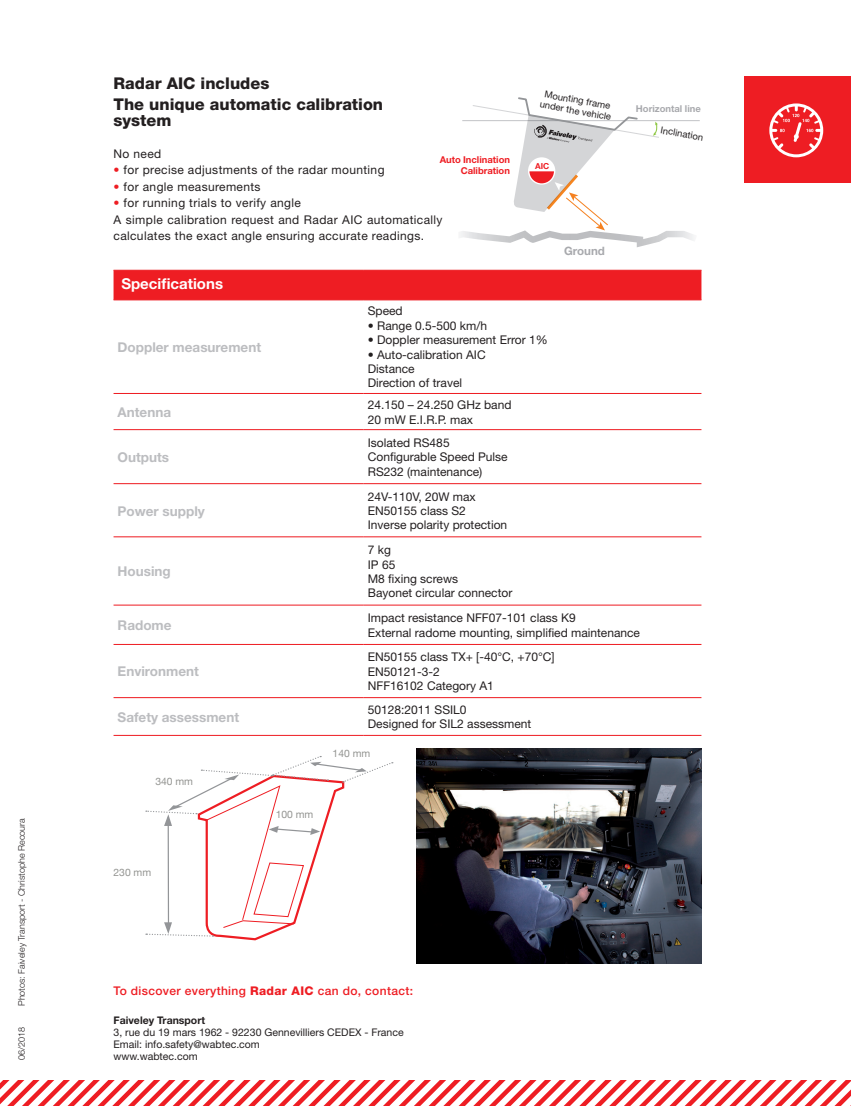
<style>
.page{position:relative;width:851px;height:1106px;background:#fff}
.page>*{position:absolute;margin:0;border:0;box-sizing:border-box;transform-origin:0 0}
.t1{font:800 16.2px/20.7px "Helvetica Neue";color:#231f20}
.t2{font:700 15px "Helvetica Neue";color:#fff}
.t3{font:700 13.5px "Helvetica Neue";color:#bcbdc0}
.t4{font:12px/14.4px "Helvetica Neue";color:#231f20}
.t5{font:12px/16.5px "Helvetica Neue";letter-spacing:.03em;color:#231f20}
.t6{font:500 12px "Helvetica Neue";letter-spacing:.03em;color:#ee1d23}
.t7{font:700 11.55px "Helvetica Neue";color:#a8a9ad}
.t8{font:10.5px/12px "Helvetica Neue";color:#231f20}
.t9{font:700 10.5px "Helvetica Neue";color:#231f20}
.t10{font:10.35px "Helvetica Neue";color:#939491}
.t11{font:9.45px/10.8px "Helvetica Neue";color:#231f20}
.t12{font:700 9.45px/10.8px "Helvetica Neue";color:#ee1d23;text-align:right}
.t13{font:700 9.45px "Helvetica Neue";color:#a8a9ad}
.t14{font:300 9px "Helvetica Neue";color:#231f20}
.t15{font:700 8.25px "Helvetica Neue";color:#ee1d23}
.s1{color:#ee1d23}
.s2{font-weight:800}
</style>
<div class="page">
<svg style="left:0;top:1080px;width:850px;height:26px"></svg>
<div style="left:113px;top:271px;width:588px;height:28px;background:#ee1d23"></div>
<hr style="left:113px;top:270px;width:251px;height:1px;background:#ee1d23">
<hr style="left:364px;top:270px;width:337px;height:1px;background:#ee1d23">
<hr style="left:113px;top:299px;width:251px;height:1px;background:#ee1d23">
<hr style="left:364px;top:299px;width:337px;height:1px;background:#ee1d23">
<hr style="left:113px;top:393px;width:251px;height:1px;background:#ee1d23">
<hr style="left:364px;top:393px;width:337px;height:1px;background:#ee1d23">
<hr style="left:113px;top:429px;width:251px;height:1px;background:#ee1d23">
<hr style="left:364px;top:429px;width:337px;height:1px;background:#ee1d23">
<hr style="left:113px;top:483px;width:251px;height:1px;background:#ee1d23">
<hr style="left:364px;top:483px;width:337px;height:1px;background:#ee1d23">
<hr style="left:113px;top:536px;width:251px;height:1px;background:#ee1d23">
<hr style="left:364px;top:536px;width:337px;height:1px;background:#ee1d23">
<hr style="left:113px;top:604px;width:251px;height:1px;background:#ee1d23">
<hr style="left:364px;top:604px;width:337px;height:1px;background:#ee1d23">
<hr style="left:113px;top:644px;width:251px;height:1px;background:#ee1d23">
<hr style="left:364px;top:644px;width:337px;height:1px;background:#ee1d23">
<hr style="left:113px;top:697px;width:251px;height:1px;background:#ee1d23">
<hr style="left:364px;top:697px;width:337px;height:1px;background:#ee1d23">
<hr style="left:113px;top:735px;width:251px;height:1px;background:#ee1d23">
<hr style="left:364px;top:735px;width:337px;height:1px;background:#ee1d23">
<img style="left:416px;top:748px;width:285px;height:215px">
<svg style="left:146px;top:756px;width:247px;height:185px"></svg>
<hr style="left:462px;top:120px;width:237px;height:1px;background:#c2c3c6">
<svg style="left:460px;top:97px;width:234px;height:150px"></svg>
<div style="left:744px;top:77px;width:106px;height:106px;background:#ee1d23"></div>
<svg style="left:769px;top:103px;width:54px;height:54px"></svg>
<p class="t14" style="left:16px;top:1006px;width:189px;rotate:-90deg">Photos: Faiveley Transport - Christophe Recoura</p>
<p class="t14" style="left:16px;top:1060px;width:35px;rotate:-90deg">06/2018</p>
<h1 class="t1" style="left:113px;top:73px;width:271px">Radar AIC includes<br>The unique automatic calibration</h1>
<h1 class="t1" style="left:113px;top:110px;width:59px">system</h1>
<p class="t4" style="left:113px;top:146px;width:49px">No need</p>
<p class="t5" style="left:113px;top:161px;width:272px"><span class="s1">•</span> for precise adjustments of the radar mounting</p>
<p class="t5" style="left:113px;top:178px;width:148px"><span class="s1">•</span> for angle measurements</p>
<p class="t5" style="left:113px;top:194px;width:330px"><span class="s1">•</span> for running trials to verify angle<br>A simple calibration request and Radar AIC automatically calculates the exact angle ensuring accurate readings.</p>
<p class="t12" style="left:440px;top:154px;width:72px">Auto Inclination<br>Calibration</p>
<p class="t2" style="left:121px;top:274px;width:103px">Specifications</p>
<p class="t11" style="left:542px;top:88px;width:74px;rotate:10deg">Mounting frame under the vehicle</p>
<p class="t15" style="left:535px;top:159px;width:16px">AIC</p>
<p class="t7" style="left:564px;top:244px;width:42px">Ground</p>
<p class="t3" style="left:118px;top:339px;width:145px">Doppler measurement</p>
<p class="t4" style="left:368px;top:304px;width:36px">Speed</p>
<p class="t4" style="left:368px;top:318px;width:121px">• Range 0.5-500 km/h</p>
<p class="t4" style="left:368px;top:332px;width:181px">• Doppler measurement Error 1%</p>
<p class="t4" style="left:368px;top:347px;width:119px">• Auto-calibration AIC<br>Distance<br>Direction of travel</p>
<p class="t3" style="left:118px;top:403px;width:55px">Antenna</p>
<p class="t4" style="left:368px;top:397px;width:145px">24.150 – 24.250 GHz band<br>20 mW E.I.R.P. max</p>
<p class="t3" style="left:118px;top:449px;width:53px">Outputs</p>
<p class="t4" style="left:368px;top:435px;width:141px">Isolated RS485<br>Configurable Speed Pulse<br>RS232 (maintenance)</p>
<p class="t3" style="left:118px;top:502px;width:89px">Power supply</p>
<p class="t3" style="left:118px;top:563px;width:55px">Housing</p>
<p class="t4" style="left:368px;top:489px;width:141px">24V-110V, 20W max<br>EN50155 class S2<br>Inverse polarity protection</p>
<p class="t4" style="left:368px;top:542px;width:146px">7 kg<br>IP 65<br>M8 fixing screws<br>Bayonet circular connector</p>
<p class="t13" style="left:635px;top:103px;width:66px">Horizontal line</p>
<p class="t11" style="left:661px;top:124px;width:45px;rotate:10deg">Inclination</p>
<p class="t3" style="left:118px;top:617px;width:55px">Radome</p>
<p class="t4" style="left:368px;top:610px;width:274px">Impact resistance NFF07-101 class K9<br>External radome mounting, simplified maintenance</p>
<p class="t3" style="left:118px;top:663px;width:83px">Environment</p>
<p class="t4" style="left:368px;top:649px;width:188px">EN50155 class TX+ [-40°C, +70°C]<br>EN50121-3-2<br>NFF16102 Category A1</p>
<p class="t3" style="left:118px;top:708px;width:123px">Safety assessment</p>
<p class="t4" style="left:368px;top:702px;width:165px">50128:2011 SSIL0<br>Designed for SIL2 assessment</p>
<p class="t10" style="left:155px;top:774px;width:39px">340 mm</p>
<p class="t10" style="left:113px;top:866px;width:39px">230 mm</p>
<p class="t10" style="left:332px;top:747px;width:39px">140 mm</p>
<p class="t10" style="left:276px;top:807px;width:39px">100 mm</p>
<p class="t6" style="left:113px;top:983px;width:301px">To discover everything <span class="s2">Radar AIC</span> can do, contact:</p>
<p class="t9" style="left:113px;top:1013px;width:93px">Faiveley Transport</p>
<p class="t8" style="left:113px;top:1026px;width:292px">3, rue du 19 mars 1962 - 92230 Gennevilliers CEDEX - France<br>Email: info.safety@wabtec.com<br>www.wabtec.com</p>
</div>
